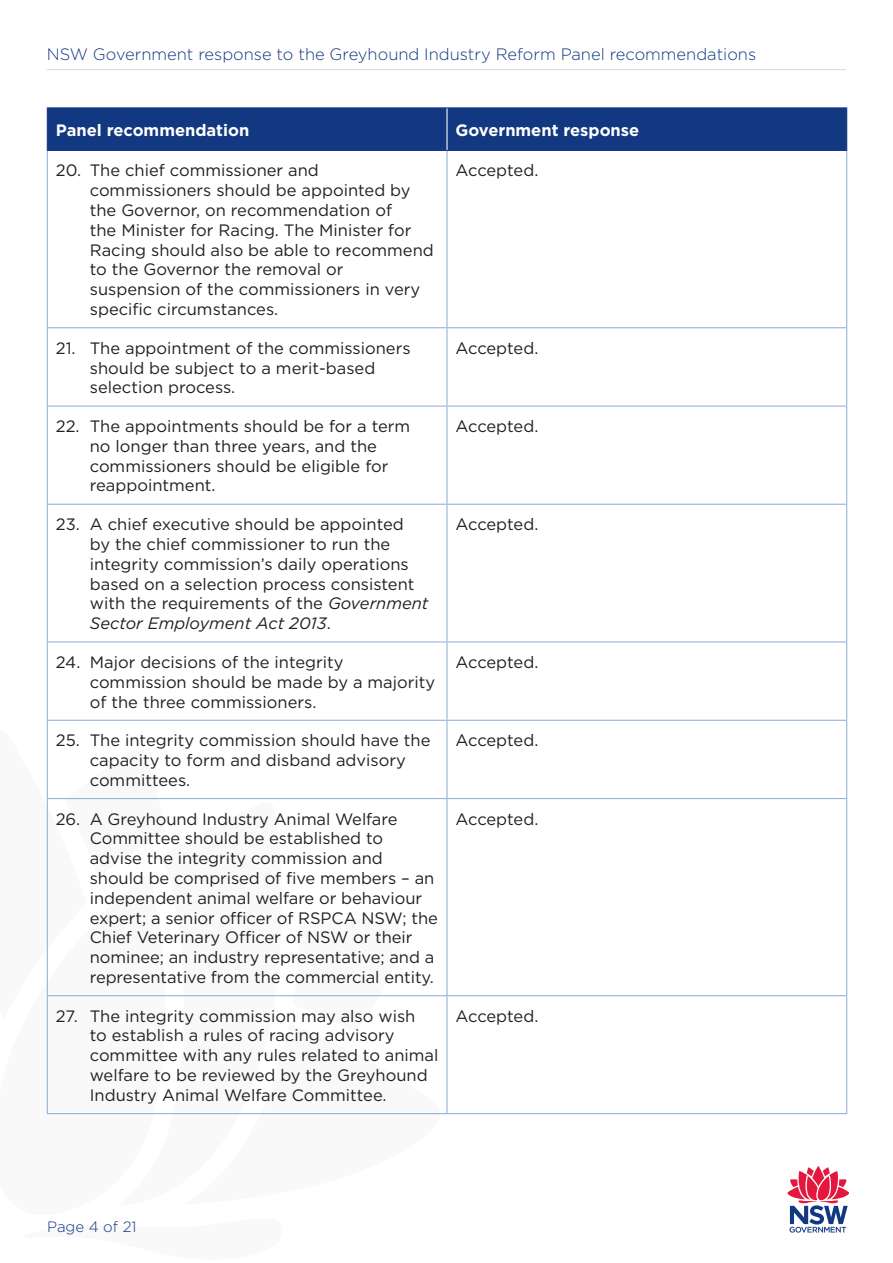
<style>
.page{position:relative;width:893px;height:1263px;background:#fff}
.page>*{position:absolute;margin:0;border:0;box-sizing:border-box;transform-origin:0 0}
.t1{font:16.5px/19.8px "Gotham";color:#231f20}
.t2{font:300 16.5px "Gotham";color:#113880}
.t3{font:700 16.5px "Gotham";color:#fff}
.t4{font:300 15px "Gotham";color:#113880}
.s1{font-style:italic}
</style>
<div class="page">
<svg style="left:46px;top:730px;width:119px;height:290px"></svg>
<svg style="left:293px;top:996px;width:109px;height:1px"></svg>
<svg style="left:184px;top:1114px;width:256px;height:1px"></svg>
<hr style="left:47px;top:69px;width:799px;height:1px;background:#cfdced">
<svg style="left:787px;top:1166px;width:62px;height:66px"></svg>
<div style="left:48px;top:108px;width:798px;height:42px;background:#113880"></div>
<hr style="left:47px;top:151px;width:1px;height:176px;background:#90b0d8">
<hr style="left:446px;top:151px;width:2px;height:176px;background:#90b0d8">
<hr style="left:846px;top:151px;width:1px;height:176px;background:#90b0d8">
<hr style="left:47px;top:327px;width:400px;height:1px;background:#90b0d8">
<hr style="left:47px;top:328px;width:1px;height:78px;background:#90b0d8">
<hr style="left:447px;top:327px;width:400px;height:1px;background:#90b0d8">
<hr style="left:446px;top:328px;width:2px;height:78px;background:#90b0d8">
<hr style="left:846px;top:328px;width:1px;height:78px;background:#90b0d8">
<hr style="left:47px;top:406px;width:400px;height:1px;background:#90b0d8">
<hr style="left:47px;top:407px;width:1px;height:97px;background:#90b0d8">
<hr style="left:447px;top:406px;width:400px;height:1px;background:#90b0d8">
<hr style="left:446px;top:407px;width:2px;height:97px;background:#90b0d8">
<hr style="left:846px;top:407px;width:1px;height:97px;background:#90b0d8">
<hr style="left:47px;top:504px;width:400px;height:1px;background:#90b0d8">
<hr style="left:47px;top:505px;width:1px;height:136px;background:#90b0d8">
<hr style="left:447px;top:504px;width:400px;height:1px;background:#90b0d8">
<hr style="left:446px;top:505px;width:2px;height:136px;background:#90b0d8">
<hr style="left:846px;top:505px;width:1px;height:136px;background:#90b0d8">
<hr style="left:47px;top:641px;width:400px;height:1px;background:#90b0d8">
<hr style="left:47px;top:642px;width:1px;height:78px;background:#90b0d8">
<hr style="left:447px;top:641px;width:400px;height:1px;background:#90b0d8">
<hr style="left:446px;top:642px;width:2px;height:78px;background:#90b0d8">
<hr style="left:846px;top:642px;width:1px;height:78px;background:#90b0d8">
<hr style="left:47px;top:720px;width:400px;height:1px;background:#90b0d8">
<hr style="left:47px;top:721px;width:1px;height:77px;background:#90b0d8">
<hr style="left:447px;top:720px;width:400px;height:1px;background:#90b0d8">
<hr style="left:446px;top:721px;width:2px;height:77px;background:#90b0d8">
<hr style="left:846px;top:721px;width:1px;height:77px;background:#90b0d8">
<hr style="left:47px;top:798px;width:400px;height:1px;background:#90b0d8">
<hr style="left:47px;top:799px;width:1px;height:196px;background:#90b0d8">
<hr style="left:447px;top:798px;width:400px;height:1px;background:#90b0d8">
<hr style="left:446px;top:799px;width:2px;height:196px;background:#90b0d8">
<hr style="left:846px;top:799px;width:1px;height:196px;background:#90b0d8">
<hr style="left:47px;top:995px;width:400px;height:1px;background:#90b0d8">
<hr style="left:47px;top:996px;width:1px;height:117px;background:#90b0d8">
<hr style="left:447px;top:995px;width:400px;height:1px;background:#90b0d8">
<hr style="left:446px;top:996px;width:2px;height:117px;background:#90b0d8">
<hr style="left:846px;top:996px;width:1px;height:117px;background:#90b0d8">
<hr style="left:47px;top:1113px;width:400px;height:1px;background:#90b0d8">
<hr style="left:447px;top:1113px;width:400px;height:1px;background:#90b0d8">
<hr style="left:47px;top:107px;width:400px;height:1px;background:#113880">
<hr style="left:47px;top:108px;width:1px;height:42px;background:#113880">
<hr style="left:447px;top:107px;width:400px;height:1px;background:#113880">
<hr style="left:846px;top:108px;width:1px;height:42px;background:#113880">
<hr style="left:47px;top:150px;width:400px;height:1px;background:#113880">
<hr style="left:447px;top:150px;width:400px;height:1px;background:#113880">
<hr style="left:446px;top:108px;width:2px;height:42px;background:#fff">
<p class="t2" style="left:47px;top:44px;width:711px">NSW Government response to the Greyhound Industry Reform Panel recommendations</p>
<p class="t3" style="left:56px;top:119px;width:195px">Panel recommendation</p>
<p class="t3" style="left:455px;top:119px;width:185px">Government response</p>
<p class="t1" style="left:90px;top:160px;width:345px;text-indent:-34px">20. The chief commissioner and commissioners should be appointed by the Governor, on recommendation of<br>the Minister for Racing. The Minister for Racing should also be able to recommend to the Governor the removal or suspension of the commissioners in very specific circumstances.</p>
<p class="t1" style="left:455px;top:160px;width:84px">Accepted.</p>
<p class="t1" style="left:90px;top:338px;width:322px;text-indent:-34px">21. The appointment of the commissioners should be subject to a merit-based selection process.</p>
<p class="t1" style="left:455px;top:338px;width:84px">Accepted.</p>
<p class="t1" style="left:90px;top:416px;width:322px;text-indent:-34px">22. The appointments should be for a term no longer than three years, and the commissioners should be eligible for reappointment.</p>
<p class="t1" style="left:455px;top:416px;width:84px">Accepted.</p>
<p class="t1" style="left:90px;top:514px;width:340px;text-indent:-34px">23. A chief executive should be appointed<br>by the chief commissioner to run the integrity commission’s daily operations based on a selection process consistent with the requirements of the <span class="s1">Government Sector Employment Act 2013</span>.</p>
<p class="t1" style="left:455px;top:514px;width:84px">Accepted.</p>
<p class="t1" style="left:90px;top:652px;width:347px;text-indent:-34px">24. Major decisions of the integrity commission should be made by a majority of the three commissioners.</p>
<p class="t1" style="left:455px;top:652px;width:84px">Accepted.</p>
<p class="t1" style="left:90px;top:730px;width:342px;text-indent:-34px">25. The integrity commission should have the capacity to form and disband advisory committees.</p>
<p class="t1" style="left:455px;top:730px;width:84px">Accepted.</p>
<p class="t1" style="left:90px;top:808px;width:350px;text-indent:-34px">26. A Greyhound Industry Animal Welfare Committee should be established to advise the integrity commission and should be comprised of five members – an independent animal welfare or behaviour expert; a senior officer of RSPCA NSW; the Chief Veterinary Officer of NSW or their nominee; an industry representative; and a representative from the commercial entity.</p>
<p class="t1" style="left:455px;top:808px;width:84px">Accepted.</p>
<p class="t1" style="left:90px;top:1005px;width:350px;text-indent:-34px">27. The integrity commission may also wish<br>to establish a rules of racing advisory committee with any rules related to animal welfare to be reviewed by the Greyhound Industry Animal Welfare Committee.</p>
<p class="t1" style="left:455px;top:1005px;width:84px">Accepted.</p>
<p class="t4" style="left:47px;top:1217px;width:91px">Page 4 of 21</p>
</div>
